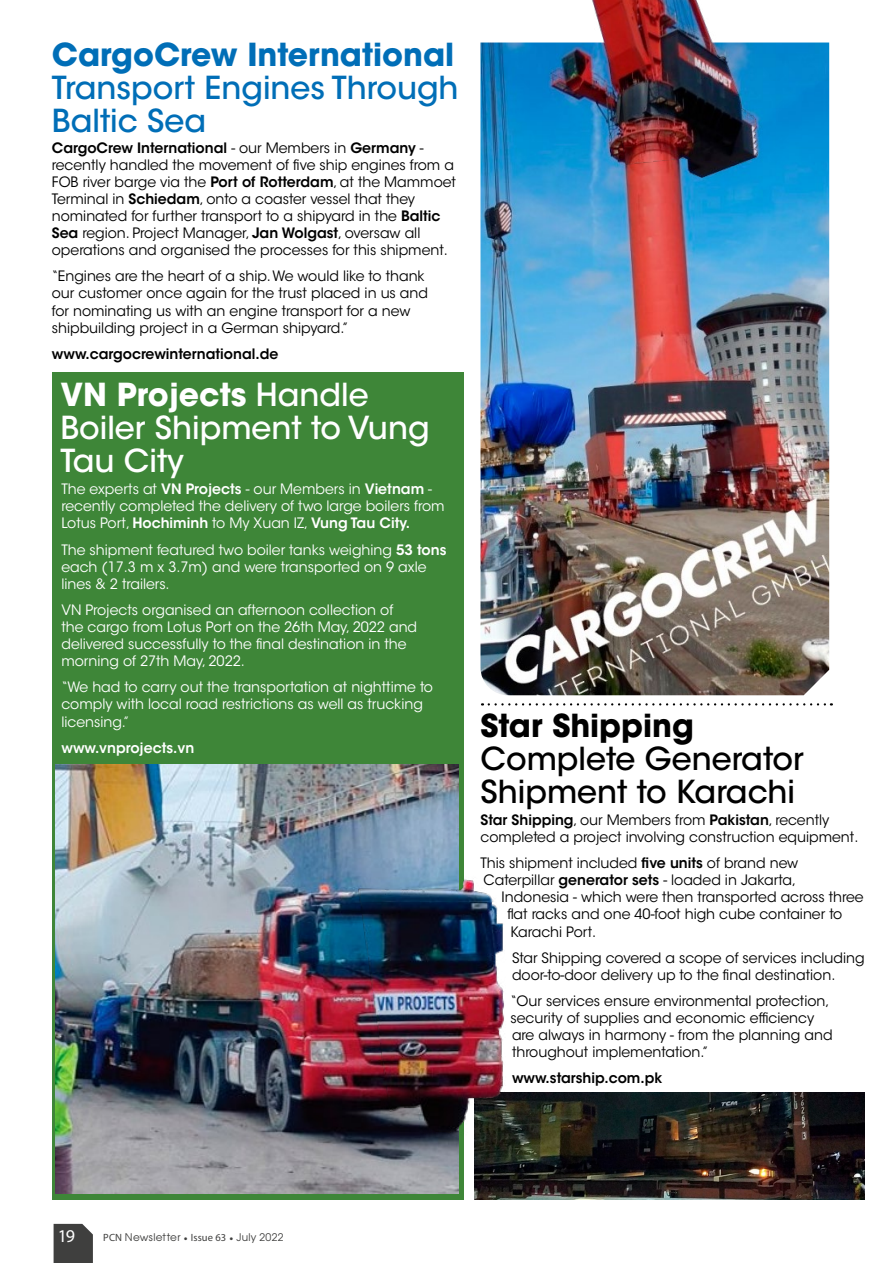
<style>
.page{position:relative;width:893px;height:1263px;background:#fff}
.page>*{position:absolute;margin:0;border:0;box-sizing:border-box;transform-origin:0 0}
.t1{font:500 31.5px/33px "ITC Avant Garde Std";color:#fff}
.t2{font:500 31.5px/33px "ITC Avant Garde Std";color:#000}
.t3{font:500 31.5px/33px "ITC Avant Garde Std";color:#006eb7}
.t4{font:700 31.5px "ITC Avant Garde Std";color:#006eb7}
.t5{font:700 31.5px "ITC Avant Garde Std";color:#000}
.t6{font:18px "Myriad Pro";color:#fff}
.t7{font:14.25px/17.1px "ITC Avant Garde Std";color:#000}
.t8{font:14.25px/17.1px "ITC Avant Garde Std";color:#fff}
.t9{font:600 14.25px "ITC Avant Garde Std";color:#000}
.t10{font:600 14.25px "ITC Avant Garde Std";color:#fff}
.t11{font:10.5px "Avant Garde";letter-spacing:.03em;color:#3f3f3e}
.s1{font-weight:600}
.s2{font-weight:700}
.s3{font-family:"Myriad Pro"}
.s4{font-size:7.5px}
</style>
<div class="page">
<div style="left:54px;top:1224px;width:39px;height:39px;background:#3f3f3e"></div>
<img style="left:474px;top:1093px;width:391px;height:106px">
<img style="left:480px;top:43px;width:349px;height:652px">
<img style="left:512px;top:0;width:318px;height:187px">
<div style="left:52px;top:372px;width:411px;height:827px;background:#3e8638"></div>
<img style="left:55px;top:761px;width:520px;height:436px">
<svg style="left:489px;top:703px;width:343px;height:2px"></svg>
<h1 class="t4" style="left:52px;top:34px;width:404px">CargoCrew International</h1>
<h1 class="t3" style="left:52px;top:71px;width:408px">Transport Engines Through<br>Baltic Sea</h1>
<p class="t7" style="left:52px;top:139px;width:406px"><span class="s1">CargoCrew International</span> - our Members in <span class="s1">Germany</span> - recently handled the movement of five ship engines from a FOB river barge via the <span class="s1">Port of Rotterdam</span>, at the Mammoet Terminal in <span class="s1">Schiedam</span>, onto a coaster vessel that they nominated for further transport to a shipyard in the <span class="s1">Baltic Sea</span> region. Project Manager, <span class="s1">Jan Wolgast</span>, oversaw all operations and organised the processes for this shipment.</p>
<p class="t7" style="left:52px;top:268px;width:378px">“Engines are the heart of a ship. We would like to thank our customer once again for the trust placed in us and for nominating us with an engine transport for a new shipbuilding project in a German shipyard.”</p>
<p class="t9" style="left:52px;top:344px;width:228px">www.cargocrewinternational.de</p>
<h1 class="t1" style="left:60px;top:378px;width:371px"><span class="s2">VN Projects</span> Handle<br>Boiler Shipment to Vung<br>Tau City</h1>
<p class="t8" style="left:61px;top:481px;width:385px">The experts at <span class="s1">VN Projects</span> - our Members in <span class="s1">Vietnam</span> - recently completed the delivery of two large boilers from<br>Lotus Port, <span class="s1">Hochiminh</span> to My Xuan IZ, <span class="s1">Vung Tau City.</span></p>
<p class="t8" style="left:61px;top:541px;width:387px">The shipment featured two boiler tanks weighing <span class="s1">53 tons </span>each (17.3 m x 3.7m) and were transported on 9 axle lines &amp; 2 trailers.</p>
<p class="t8" style="left:61px;top:601px;width:357px">VN Projects organised an afternoon collection of the cargo from Lotus Port on the 26th May, 2022 and delivered successfully to the final destination in the morning of 27th May, 2022.</p>
<p class="t8" style="left:61px;top:679px;width:373px">“We had to carry out the transportation at nighttime to comply with local road restrictions as well as trucking licensing.”</p>
<p class="t10" style="left:61px;top:738px;width:134px">www.vnprojects.vn</p>
<h1 class="t5" style="left:480px;top:705px;width:215px">Star Shipping</h1>
<h1 class="t2" style="left:480px;top:742px;width:325px">Complete Generator<br>Shipment to Karachi</h1>
<p class="t7" style="left:480px;top:811px;width:379px"><span class="s1">Star Shipping</span>, our Members from <span class="s1">Pakistan</span>, recently completed a project involving construction equipment.</p>
<p class="t7" style="left:480px;top:854px;width:319px">This shipment included <span class="s1">five units</span> of brand new</p>
<p class="t7" style="left:483px;top:872px;width:314px">Caterpillar <span class="s1">generator sets</span> - loaded in Jakarta,</p>
<p class="t7" style="left:501px;top:889px;width:364px">Indonesia - which were then transported across three</p>
<p class="t7" style="left:507px;top:906px;width:336px">flat racks and one 40-foot high cube container to</p>
<p class="t7" style="left:510px;top:923px;width:87px">Karachi Port.</p>
<p class="t7" style="left:512px;top:949px;width:354px">Star Shipping covered a scope of services including door-to-door delivery up to the final destination.</p>
<p class="t7" style="left:510px;top:992px;width:324px">“Our services ensure environmental protection, security of supplies and economic efficiency are always in harmony - from the planning and throughout implementation.”</p>
<p class="t9" style="left:512px;top:1069px;width:152px">www.starship.com.pk</p>
<p class="t6" style="left:58px;top:1224px;width:19px">19</p>
<p class="t11" style="left:103px;top:1230px;width:182px"><span class="s3">PCN</span> Newsletter <span class="s4">•</span> <span class="s3">Issue 63</span> <span class="s4">•</span> July 2022</p>
</div>
